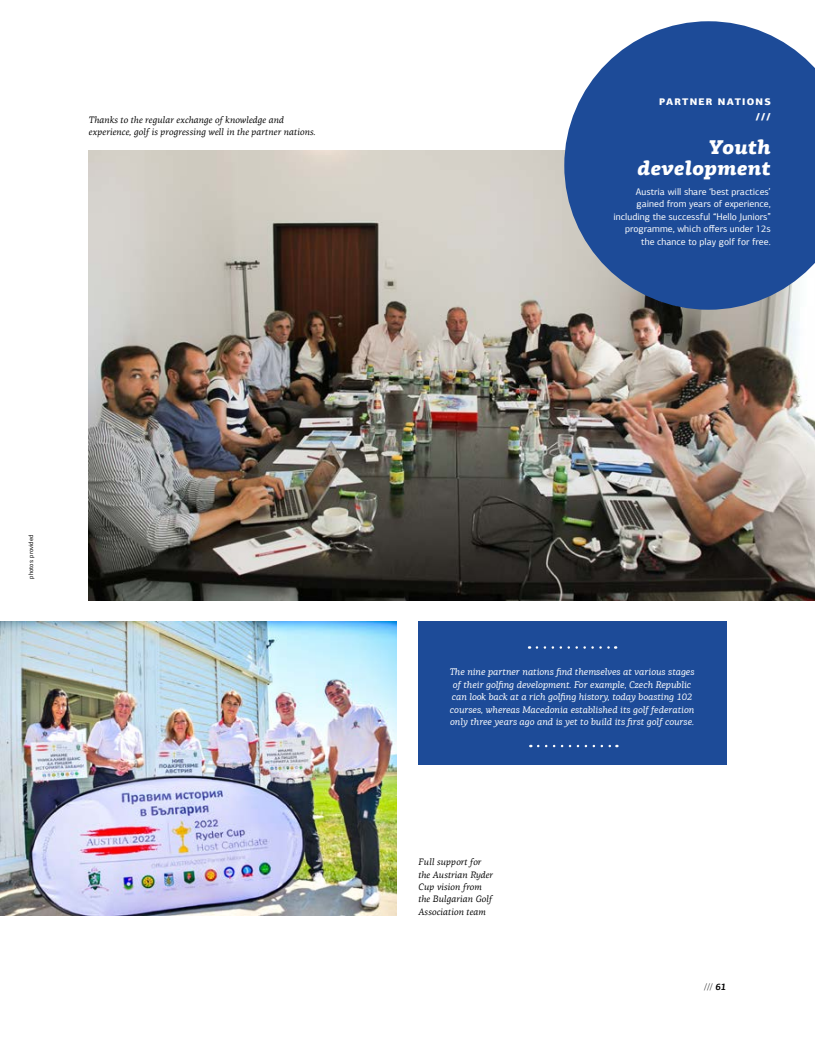
<style>
.page{position:relative;width:815px;height:1063px;background:#fff}
.page>*{position:absolute;margin:0;border:0;box-sizing:border-box;transform-origin:0 0}
.t1{font:italic 900 20px/21.9px "PF Agora Slab Pro";color:#fff;text-align:right}
.t2{font:italic 9.62px/12.5px "PF Agora Slab Pro";color:#fff;text-align:center}
.t3{font:9.62px/12.5px "PF Agora Sans Pro";color:#fff;text-align:right}
.t4{font:900 9.62px/15px "PF Agora Sans Pro";letter-spacing:.125em;color:#fff;text-align:right}
.t5{font:italic 9.38px/12.5px "PF Agora Serif Pro";color:#000}
.t6{font:9.38px "PF Agora Serif Pro";color:#000}
.t7{font:6.25px "PF Agora Sans Pro";color:#000}
.s1{font-style:inherit}
.s2{font-family:"PF Agora Slab Pro";font-weight:700;font-style:italic}
</style>
<div class="page">
<img style="left:89px;top:150px;width:726px;height:450px">
<img style="left:0;top:621px;width:397px;height:294px">
<div style="left:418px;top:621px;width:308px;height:144px;background:#1d4b98"></div>
<svg style="left:537px;top:646px;width:79px;height:3px"></svg>
<svg style="left:538px;top:745px;width:79px;height:2px"></svg>
<svg style="left:564px;top:21px;width:251px;height:289px;background:#3d63a3"></svg>
<p class="t5" style="left:89px;top:113px;width:228px">Thanks to the regular exchange of knowledge and experience, golf is progressing well in the partner nations.</p>
<p class="t4" style="left:659px;top:94px;width:113px">PARTNER NATIONS <span class="s1">///</span></p>
<p class="t1" style="left:637px;top:136px;width:135px">Youth development</p>
<p class="t3" style="left:614px;top:185px;width:159px">Austria will share ‘best practices’ gained from years of experience, including the successful “Hello Juniors” programme, which offers under 12s the chance to play golf for free.</p>
<p class="t7" style="left:27px;top:579px;width:45px;rotate:-90deg">photos: provided</p>
<p class="t2" style="left:450px;top:665px;width:246px">The nine partner nations find themselves at various stages of their golfing development. For example, Czech Republic can look back at a rich golfing history, today boasting 102 courses, whereas Macedonia established its golf federation only three years ago and is yet to build its first golf course.</p>
<p class="t5" style="left:418px;top:856px;width:76px">Full support for the Austrian Ryder<br>Cup vision from the Bulgarian Golf<br>Association team</p>
<p class="t6" style="left:704px;top:981px;width:24px">/// <span class="s2">61</span></p>
</div>
